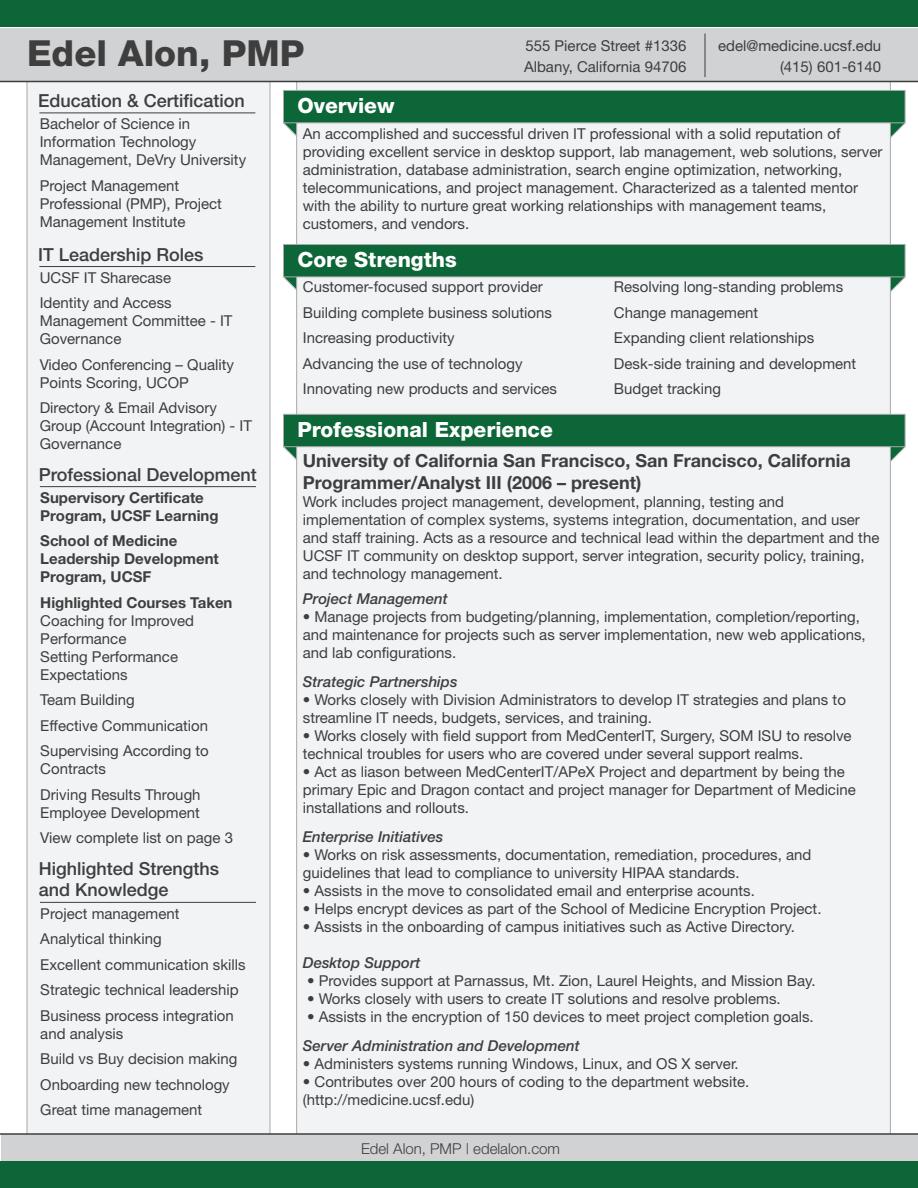
<style>
.page{position:relative;width:918px;height:1188px;background:#fff}
.page>*{position:absolute;margin:0;border:0;box-sizing:border-box;transform-origin:0 0}
.t1{font:800 36px "Helvetica Neue";color:#3e3e3f}
.t2{font:800 21px "Helvetica Neue";color:#fff}
.t3{font:500 18px/21.6px "Helvetica Neue";color:#3e3e3f}
.t4{font:700 18px/21.6px "Helvetica Neue";color:#3e3e3f}
.t5{font:15px/18px "Helvetica Neue";color:#3e3e3f}
.t6{font:700 15px/18px "Helvetica Neue";color:#3e3e3f}
.t7{font:italic 500 15px "Helvetica Neue";color:#3e3e3f}
.t8{font:300 15px "Helvetica Neue";color:#3e3e3f}
</style>
<div class="page">
<svg style="left:283px;top:277px;width:13px;height:13px"></svg>
<svg style="left:891px;top:257px;width:15px;height:35px"></svg>
<svg style="left:283px;top:447px;width:13px;height:13px"></svg>
<svg style="left:891px;top:427px;width:15px;height:35px"></svg>
<svg style="left:283px;top:123px;width:13px;height:13px"></svg>
<svg style="left:891px;top:103px;width:15px;height:35px"></svg>
<div style="left:27px;top:67px;width:243px;height:1081px;background:#f2f3f4;border:1px solid #a8a9ad"></div>
<div style="left:296px;top:67px;width:595px;height:1081px;background:#f2f3f4;border:1px solid #a8a9ad"></div>
<div style="left:0;top:0;width:918px;height:27px;background:#0c6638"></div>
<div style="left:0;top:28px;width:918px;height:54px;background:#d1d2d4"></div>
<div style="left:2px;top:1134px;width:916px;height:27px;background:#d1d2d4"></div>
<div style="left:0;top:1161px;width:918px;height:27px;background:#0c6638"></div>
<hr style="left:0;top:81px;width:918px;height:1px;background:#3e3e3f">
<hr style="left:0;top:1133px;width:918px;height:2px;background:#3e3e3f">
<div style="left:283px;top:90px;width:622px;height:33px;background:#0c6638;border:1px solid #a8a9ad"></div>
<hr style="left:39px;top:113px;width:216px;height:1px;background:#3e3e3f">
<hr style="left:40px;top:486px;width:216px;height:1px;background:#3e3e3f">
<hr style="left:39px;top:266px;width:216px;height:1px;background:#3e3e3f">
<hr style="left:40px;top:902px;width:216px;height:1px;background:#3e3e3f">
<div style="left:283px;top:414px;width:622px;height:33px;background:#0c6638;border:1px solid #a8a9ad"></div>
<div style="left:283px;top:244px;width:622px;height:33px;background:#0c6638;border:1px solid #a8a9ad"></div>
<hr style="left:705px;top:33px;width:1px;height:44px;background:#3e3e3f">
<h1 class="t1" style="left:27px;top:32px;width:279px">Edel Alon, PMP</h1>
<p class="t5" style="left:524px;top:35px;width:164px;line-height:21px">555 Pierce Street #1336<br>Albany, California 94706</p>
<p class="t5" style="left:718px;top:35px;width:165px;line-height:21px;text-align:right">edel@medicine.ucsf.edu (415) 601-6140</p>
<p class="t3" style="left:38px;top:90px;width:208px">Education &amp; Certification</p>
<p class="t5" style="left:40px;top:115px;width:208px">Bachelor of Science in<br>Information Technology<br>Management, DeVry University</p>
<p class="t5" style="left:40px;top:176px;width:184px">Project Management<br>Professional (PMP), Project<br>Management Institute</p>
<h2 class="t2" style="left:297px;top:93px;width:99px">Overview</h2>
<p class="t5" style="left:303px;top:124px;width:581px">An accomplished and successful driven IT professional with a solid reputation of providing excellent service in desktop support, lab management, web solutions, server administration, database administration, search engine optimization, networking, telecommunications, and project management. Characterized as a talented mentor with the ability to nurture great working relationships with management teams, customers, and vendors.</p>
<p class="t3" style="left:38px;top:243px;width:167px">IT Leadership Roles</p>
<p class="t5" style="left:40px;top:265px;width:133px;line-height:25.5px">UCSF IT Sharecase<br>Identity and Access</p>
<p class="t5" style="left:40px;top:312px;width:194px">Management Committee - IT<br>Governance</p>
<p class="t5" style="left:40px;top:355px;width:196px">Video Conferencing – Quality<br>Points Scoring, UCOP</p>
<p class="t5" style="left:40px;top:399px;width:214px">Directory &amp; Email Advisory<br>Group (Account Integration) - IT<br>Governance</p>
<p class="t3" style="left:39px;top:463px;width:220px">Professional Development</p>
<p class="t6" style="left:40px;top:488px;width:180px">Supervisory Certificate<br>Program, UCSF Learning</p>
<p class="t6" style="left:40px;top:532px;width:180px">School of Medicine<br>Leadership Development<br>Program, UCSF</p>
<p class="t6" style="left:40px;top:593px;width:194px">Highlighted Courses Taken</p>
<p class="t5" style="left:40px;top:611px;width:155px">Coaching for Improved<br>Performance<br>Setting Performance<br>Expectations</p>
<p class="t5" style="left:40px;top:687px;width:170px;line-height:25.5px">Team Building<br>Effective Communication<br>Supervising According to</p>
<p class="t5" style="left:40px;top:756px;width:162px;line-height:25.5px">Contracts<br>Driving Results Through</p>
<p class="t5" style="left:40px;top:800px;width:194px;line-height:25.5px">Employee Development<br>View complete list on page 3</p>
<p class="t3" style="left:39px;top:857px;width:182px">Highlighted Strengths and Knowledge</p>
<p class="t5" style="left:40px;top:900px;width:207px;line-height:25.5px">Project management<br>Analytical thinking<br>Excellent communication skills<br>Strategic technical leadership<br>Business process integration</p>
<p class="t5" style="left:40px;top:1020px;width:198px;line-height:25.5px">and analysis<br>Build vs Buy decision making<br>Onboarding new technology<br>Great time management</p>
<h2 class="t2" style="left:297px;top:247px;width:161px">Core Strengths</h2>
<p class="t5" style="left:303px;top:274px;width:256px;line-height:25.5px">Customer-focused support provider Building complete business solutions Increasing productivity<br>Advancing the use of technology Innovating new products and services</p>
<p class="t5" style="left:614px;top:274px;width:244px;line-height:25.5px">Resolving long-standing problems<br>Change management<br>Expanding client relationships<br>Desk-side training and development<br>Budget tracking</p>
<h2 class="t2" style="left:297px;top:417px;width:257px">Professional Experience</h2>
<p class="t4" style="left:303px;top:450px;width:549px">University of California San Francisco, San Francisco, California<br>Programmer/Analyst III (2006 – present)</p>
<p class="t5" style="left:303px;top:492px;width:578px">Work includes project management, development, planning, testing and implementation of complex systems, systems integration, documentation, and user and staff training. Acts as a resource and technical lead within the department and the UCSF IT community on desktop support, server integration, security policy, training, and technology management.</p>
<p class="t7" style="left:303px;top:590px;width:147px">Project Management</p>
<p class="t5" style="left:303px;top:608px;width:564px">• Manage projects from budgeting/planning, implementation, completion/reporting, and maintenance for projects such as server implementation, new web applications, and lab configurations.</p>
<p class="t7" style="left:303px;top:673px;width:156px">Strategic Partnerships</p>
<p class="t5" style="left:303px;top:691px;width:545px">• Works closely with Division Administrators to develop IT strategies and plans to streamline IT needs, budgets, services, and training.</p>
<p class="t5" style="left:303px;top:727px;width:550px">• Works closely with field support from MedCenterIT, Surgery, SOM ISU to resolve technical troubles for users who are covered under several support realms.</p>
<p class="t5" style="left:303px;top:763px;width:554px">• Act as liason between MedCenterIT/APeX Project and department by being the primary Epic and Dragon contact and project manager for Department of Medicine installations and rollouts.</p>
<p class="t7" style="left:303px;top:828px;width:142px">Enterprise Initiatives</p>
<p class="t5" style="left:303px;top:845px;width:510px">• Works on risk assessments, documentation, remediation, procedures, and guidelines that lead to compliance to university HIPAA standards.</p>
<p class="t5" style="left:303px;top:881px;width:454px">• Assists in the move to consolidated email and enterprise acounts.</p>
<p class="t5" style="left:303px;top:899px;width:520px">• Helps encrypt devices as part of the School of Medicine Encryption Project.</p>
<p class="t5" style="left:303px;top:917px;width:494px">• Assists in the onboarding of campus initiatives such as Active Directory.</p>
<p class="t7" style="left:303px;top:954px;width:119px">Desktop Support</p>
<p class="t5" style="left:307px;top:971px;width:510px">• Provides support at Parnassus, Mt. Zion, Laurel Heights, and Mission Bay.</p>
<p class="t5" style="left:307px;top:989px;width:475px">• Works closely with users to create IT solutions and resolve problems.</p>
<p class="t5" style="left:307px;top:1007px;width:508px">• Assists in the encryption of 150 devices to meet project completion goals.</p>
<p class="t7" style="left:303px;top:1036px;width:278px">Server Administration and Development</p>
<p class="t5" style="left:303px;top:1054px;width:437px">• Administers systems running Windows, Linux, and OS X server.</p>
<p class="t5" style="left:303px;top:1072px;width:448px">• Contributes over 200 hours of coding to the department website. (http://medicine.ucsf.edu)</p>
<p class="t8" style="left:361px;top:1140px;width:200px">Edel Alon, PMP | edelalon.com</p>
</div>
